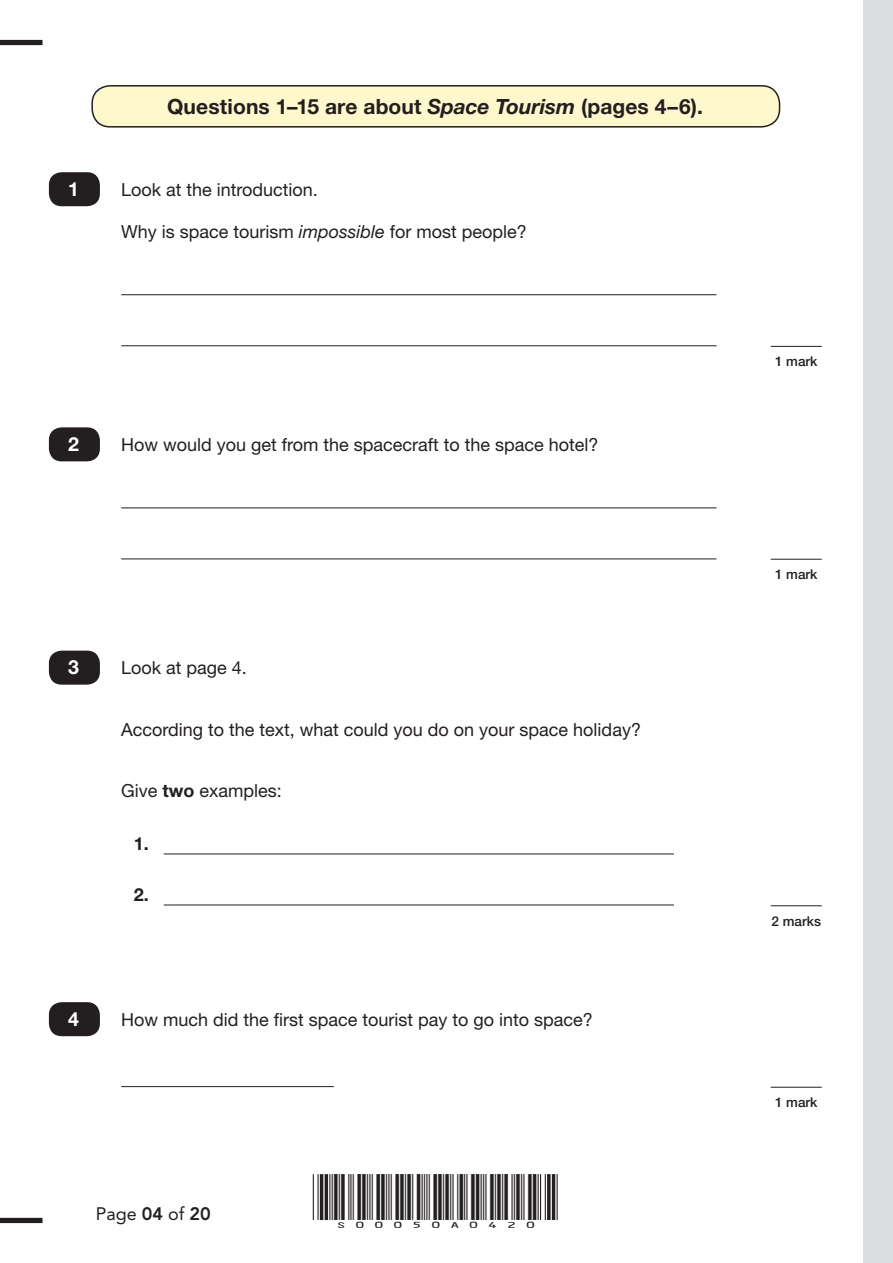
<style>
.page{position:relative;width:893px;height:1263px;background:#fff}
.page>*{position:absolute;margin:0;border:0;box-sizing:border-box;transform-origin:0 0}
.body{font:700 21px "Helvetica Neue LT Std";letter-spacing:.005em;color:#231f20}
.t1{font:700 19.5px "Helvetica Neue LT Std";color:#fff}
.t2{font:18px "Helvetica Neue LT Std";color:#231f20}
.t3{font:18px "Avenir LT Std";color:#231f20}
.t4{font:700 18px "Helvetica Neue LT Std";color:#231f20}
.t5{font:15px "ID Automation HC39 M";color:#231f20;scale:1.3 1}
.t6{font:500 13.5px "Helvetica Neue LT Std";color:#231f20}
.s1{font-style:italic}
.s2{font-weight:700}
.s3{font-weight:800}
</style>
<div class="page">
<div style="left:92px;top:86px;width:687px;height:41px;background:#fff8cc;border-radius:18px"></div>
<div style="left:91px;top:85px;width:689px;height:43px;border:2px solid #231f20;border-radius:18px"></div>
<hr style="left:121px;top:294px;width:595px;height:1px;background:#231f20">
<hr style="left:121px;top:345px;width:595px;height:1px;background:#231f20">
<div style="left:49px;top:172px;width:51px;height:34px;background:#231f20;border-radius:13px"></div>
<hr style="left:771px;top:346px;width:51px;height:1px;background:#231f20">
<div style="left:49px;top:427px;width:51px;height:34px;background:#231f20;border-radius:13px"></div>
<hr style="left:771px;top:559px;width:51px;height:1px;background:#231f20">
<hr style="left:121px;top:507px;width:595px;height:1px;background:#231f20">
<hr style="left:121px;top:558px;width:595px;height:1px;background:#231f20">
<div style="left:49px;top:651px;width:51px;height:34px;background:#231f20;border-radius:13px"></div>
<hr style="left:771px;top:905px;width:51px;height:1px;background:#231f20">
<hr style="left:164px;top:853px;width:510px;height:1px;background:#231f20">
<hr style="left:164px;top:904px;width:510px;height:1px;background:#231f20">
<div style="left:49px;top:1002px;width:51px;height:34px;background:#231f20;border-radius:13px"></div>
<hr style="left:771px;top:1087px;width:51px;height:1px;background:#231f20">
<hr style="left:121px;top:1086px;width:213px;height:1px;background:#231f20">
<hr style="left:329px;top:1174px;width:1px;height:46px;background:#231f20">
<hr style="left:317px;top:1174px;width:2px;height:46px;background:#231f20">
<hr style="left:313px;top:1174px;width:1px;height:46px;background:#231f20">
<hr style="left:325px;top:1174px;width:3px;height:46px;background:#231f20">
<hr style="left:320px;top:1174px;width:3px;height:46px;background:#231f20">
<hr style="left:557px;top:1174px;width:1px;height:46px;background:#231f20">
<hr style="left:545px;top:1174px;width:1px;height:46px;background:#231f20">
<hr style="left:540px;top:1174px;width:1px;height:46px;background:#231f20">
<hr style="left:552px;top:1174px;width:3px;height:46px;background:#231f20">
<svg style="left:547px;top:1174px;width:4px;height:46px"></svg>
<div style="left:0;top:40px;width:43px;height:5px;background:#231f20"></div>
<div style="left:0;top:1218px;width:43px;height:5px;background:#231f20"></div>
<div style="left:863px;top:0;width:30px;height:1263px;background:#dcdddf"></div>
<p class="body" style="left:167px;top:93px;width:537px">Questions 1–15 are about <span class="s1">Space Tourism</span> (pages 4–6).</p>
<p class="t1" style="left:68px;top:177px;width:12px">1</p>
<p class="t2" style="left:121px;top:179px;width:198px">Look at the introduction.</p>
<p class="t2" style="left:121px;top:221px;width:407px">Why is space tourism <span class="s1">impossible</span> for most people?</p>
<p class="t6" style="left:775px;top:354px;width:44px">1 mark</p>
<p class="t1" style="left:68px;top:432px;width:12px">2</p>
<p class="t2" style="left:121px;top:434px;width:479px">How would you get from the spacecraft to the space hotel?</p>
<p class="t6" style="left:775px;top:566px;width:44px">1 mark</p>
<p class="t1" style="left:68px;top:655px;width:12px">3</p>
<p class="t2" style="left:121px;top:657px;width:127px">Look at page 4.</p>
<p class="t2" style="left:121px;top:718px;width:521px">According to the text, what could you do on your space holiday?</p>
<p class="t2" style="left:121px;top:780px;width:162px">Give <span class="s2">two</span> examples:</p>
<p class="t4" style="left:134px;top:832px;width:17px">1.</p>
<p class="t4" style="left:134px;top:883px;width:17px">2.</p>
<p class="t6" style="left:771px;top:913px;width:51px">2 marks</p>
<p class="t1" style="left:68px;top:1007px;width:12px">4</p>
<p class="t2" style="left:121px;top:1008px;width:473px">How much did the first space tourist pay to go into space?</p>
<p class="t6" style="left:775px;top:1094px;width:44px">1 mark</p>
<p class="t3" style="left:96px;top:1204px;width:117px">Page <span class="s3">04</span> of <span class="s3">20</span></p>
<p class="t5" style="left:332px;top:1206px;width:162px">S00050A0420</p>
</div>
